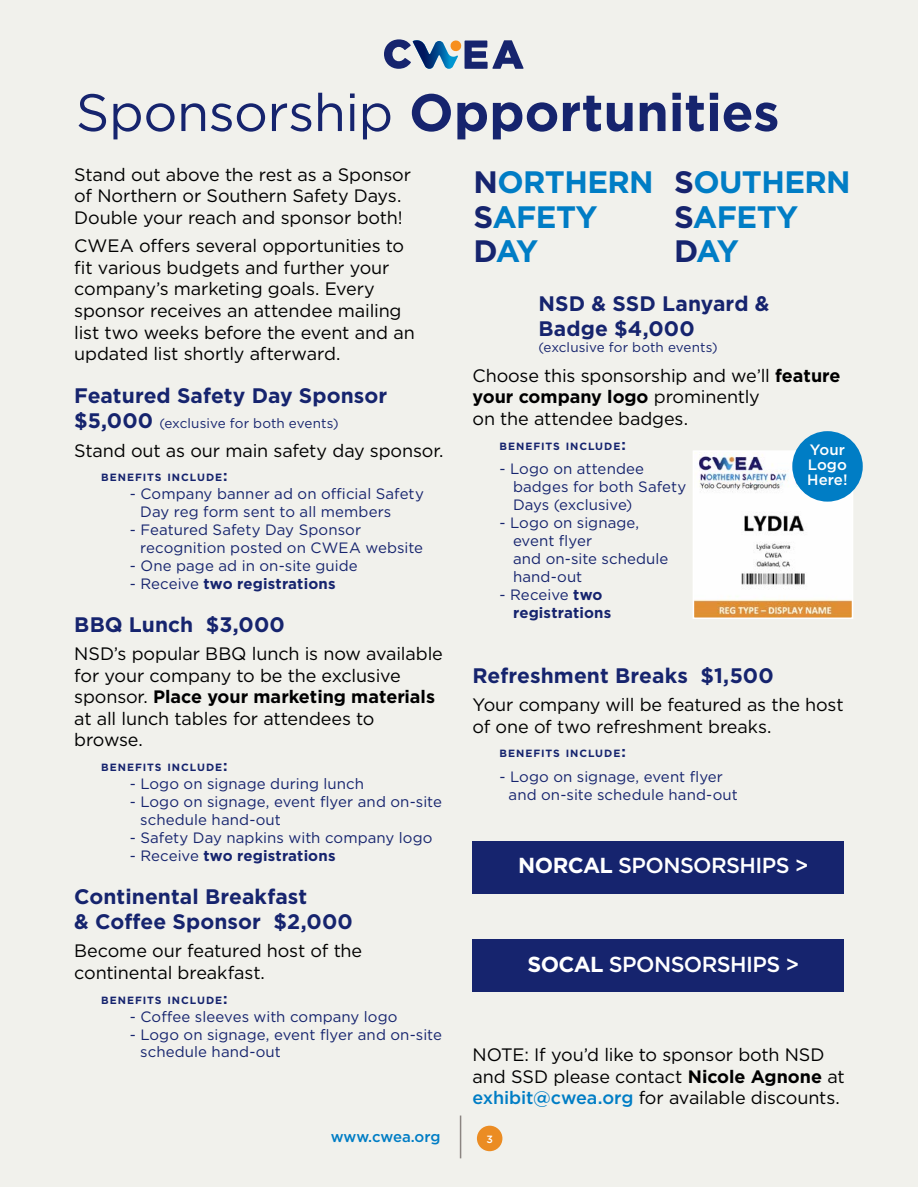
<style>
.page{position:relative;width:918px;height:1188px;background:#fff}
.page>*{position:absolute;margin:0;border:0;box-sizing:border-box;transform-origin:0 0}
.t1{font:700 52.5px "Gotham";color:#16246e}
.t2{font:700 30.9px/34.5px "Gotham";letter-spacing:-.02em;color:#007dc5}
.t3{font:500 21.75px "Gotham";letter-spacing:-.025em;color:#fff}
.t4{font:700 21px/25.2px "Gotham";letter-spacing:.005em;color:#16246e}
.t5{font:18px/21.6px "Gotham";letter-spacing:-.01em;color:#000}
.t6{font:15px/18px "Gotham";letter-spacing:.005em;color:#16246e}
.t7{font:700 15px/18px "Gotham";letter-spacing:.01em;color:#16246e}
.t8{font:500 15px/15px "Gotham";letter-spacing:.005em;color:#fff}
.t9{font:500 15px "Gotham";letter-spacing:-.01em;color:#007dc5}
.t10{font:13.5px "Gotham";letter-spacing:.005em;color:#16246e}
.t11{font:700 10.5px "Gotham";letter-spacing:.09em;color:#16246e}
.t12{font:500 10.5px "Gotham";color:#fff}
.s1{font-weight:400}
.s2{font-weight:700;font-size:21px}
.s3{font-size:15px}
.s4{font-weight:700}
.s5{color:#16246e}
.s6{font-weight:500;color:#007dc5}
</style>
<div class="page">
<div style="left:0;top:0;width:918px;height:1187px;background:#f1f1ec"></div>
<div style="left:477px;top:1126px;width:25px;height:25px;background:#eb8c23;border-radius:50%"></div>
<hr style="left:460px;top:1116px;width:1px;height:42px;background:#8b8581">
<svg style="left:384px;top:39px;width:140px;height:30px"></svg>
<img style="left:696px;top:453px;width:154px;height:163px">
<div style="left:693px;top:450px;width:160px;height:169px;border:2px solid #fff"></div>
<div style="left:792px;top:431px;width:71px;height:71px;background:#007dc5;border-radius:50%"></div>
<div style="left:472px;top:841px;width:372px;height:53px;background:#16246e"></div>
<div style="left:472px;top:940px;width:372px;height:52px;background:#16246e"></div>
<h1 class="t1" style="left:76px;top:78px;width:705px"><span class="s1">Sponsorship</span> Opportunities</h1>
<p class="t5" style="left:74px;top:163px;width:338px">Stand out above the rest as a Sponsor of Northern or Southern Safety Days.<br>Double your reach and sponsor both!</p>
<p class="t5" style="left:74px;top:235px;width:342px">CWEA offers several opportunities to fit various budgets and further your company’s marketing goals. Every sponsor receives an attendee mailing list two weeks before the event and an updated list shortly afterward.</p>
<p class="t4" style="left:74px;top:383px;width:315px">Featured Safety Day Sponsor</p>
<p class="t10" style="left:74px;top:415px;width:266px"><span class="s2">$5,000</span> (exclusive for both events)</p>
<p class="t5" style="left:74px;top:439px;width:371px">Stand out as our main safety day sponsor.</p>
<p class="t11" style="left:101px;top:471px;width:128px">BENEFITS INCLUDE<span class="s3">:</span></p>
<p class="t6" style="left:140px;top:485px;width:285px;text-indent:-10px">- Company banner ad on official Safety<br>Day reg form sent to all members</p>
<p class="t6" style="left:140px;top:521px;width:284px;text-indent:-10px">- Featured Safety Day Sponsor recognition posted on CWEA website</p>
<p class="t6" style="left:130px;top:557px;width:230px">- One page ad in on-site guide</p>
<p class="t7" style="left:130px;top:575px;width:207px"><span class="s1">- Receive</span> two registrations</p>
<p class="t4" style="left:74px;top:611px;width:212px">BBQ Lunch $3,000</p>
<p class="t5" style="left:74px;top:642px;width:370px">NSD’s popular BBQ lunch is now available for your company to be the exclusive sponsor. <span class="s4">Place your marketing materials </span>at all lunch tables for attendees to browse.</p>
<p class="t11" style="left:101px;top:760px;width:128px">BENEFITS INCLUDE<span class="s3">:</span></p>
<p class="t6" style="left:130px;top:774px;width:236px">- Logo on signage during lunch</p>
<p class="t6" style="left:140px;top:792px;width:303px;text-indent:-10px">- Logo on signage, event flyer and on-site schedule hand-out</p>
<p class="t6" style="left:130px;top:828px;width:304px">- Safety Day napkins with company logo</p>
<p class="t7" style="left:130px;top:847px;width:207px"><span class="s1">- Receive</span> two registrations</p>
<p class="t4" style="left:74px;top:884px;width:280px">Continental Breakfast<br>&amp; Coffee Sponsor $2,000</p>
<p class="t5" style="left:74px;top:940px;width:290px">Become our featured host of the continental breakfast.</p>
<p class="t11" style="left:101px;top:993px;width:128px">BENEFITS INCLUDE<span class="s3">:</span></p>
<p class="t6" style="left:130px;top:1007px;width:269px">- Coffee sleeves with company logo</p>
<p class="t6" style="left:140px;top:1025px;width:303px;line-height:17.2px;text-indent:-10px">- Logo on signage, event flyer and on-site schedule hand-out</p>
<h2 class="t2" style="left:474px;top:165px;width:182px"><span class="s5">N</span>ORTHERN<br><span class="s5">S</span>AFETY<br><span class="s5">D</span>AY</h2>
<h2 class="t2" style="left:674px;top:165px;width:178px"><span class="s5">S</span>OUTHERN<br><span class="s5">S</span>AFETY<br><span class="s5">D</span>AY</h2>
<p class="t4" style="left:538px;top:291px;width:232px">NSD &amp; SSD Lanyard &amp;<br>Badge $4,000</p>
<p class="t10" style="left:538px;top:339px;width:181px">(exclusive for both events)</p>
<p class="t5" style="left:472px;top:364px;width:370px">Choose this sponsorship and we’ll <span class="s4">feature your company logo</span> prominently<br>on the attendee badges.</p>
<p class="t11" style="left:500px;top:439px;width:128px">BENEFITS INCLUDE<span class="s3">:</span></p>
<p class="t6" style="left:513px;top:460px;width:175px;text-indent:-14px">- Logo on attendee badges for both Safety<br>Days (exclusive)</p>
<p class="t6" style="left:513px;top:514px;width:157px;text-indent:-14px">- Logo on signage, event flyer<br>and on-site schedule hand-out</p>
<p class="t7" style="left:513px;top:586px;width:100px;text-indent:-14px"><span class="s1">- Receive</span> two registrations</p>
<p class="t8" style="left:807px;top:442px;width:42px">Your<br>Logo<br>Here!</p>
<p class="t4" style="left:472px;top:662px;width:303px">Refreshment Breaks $1,500</p>
<p class="t5" style="left:472px;top:693px;width:373px">Your company will be featured as the host of one of two refreshment breaks.</p>
<p class="t11" style="left:500px;top:747px;width:128px">BENEFITS INCLUDE<span class="s3">:</span></p>
<p class="t6" style="left:508px;top:767px;width:231px;text-indent:-9px">- Logo on signage, event flyer and on-site schedule hand-out</p>
<p class="t3" style="left:518px;top:852px;width:292px"><span class="s4">NORCAL</span> SPONSORSHIPS &gt;</p>
<p class="t3" style="left:528px;top:950px;width:273px"><span class="s4">SOCAL</span> SPONSORSHIPS &gt;</p>
<p class="t5" style="left:472px;top:1043px;width:374px">NOTE: If you’d like to sponsor both NSD and SSD please contact <span class="s4">Nicole Agnone</span> at <span class="s6">exhibit@cwea.org</span> for available discounts.</p>
<p class="t9" style="left:331px;top:1127px;width:111px">www.cwea.org</p>
<p class="t12" style="left:486px;top:1132px;width:8px">3</p>
</div>
